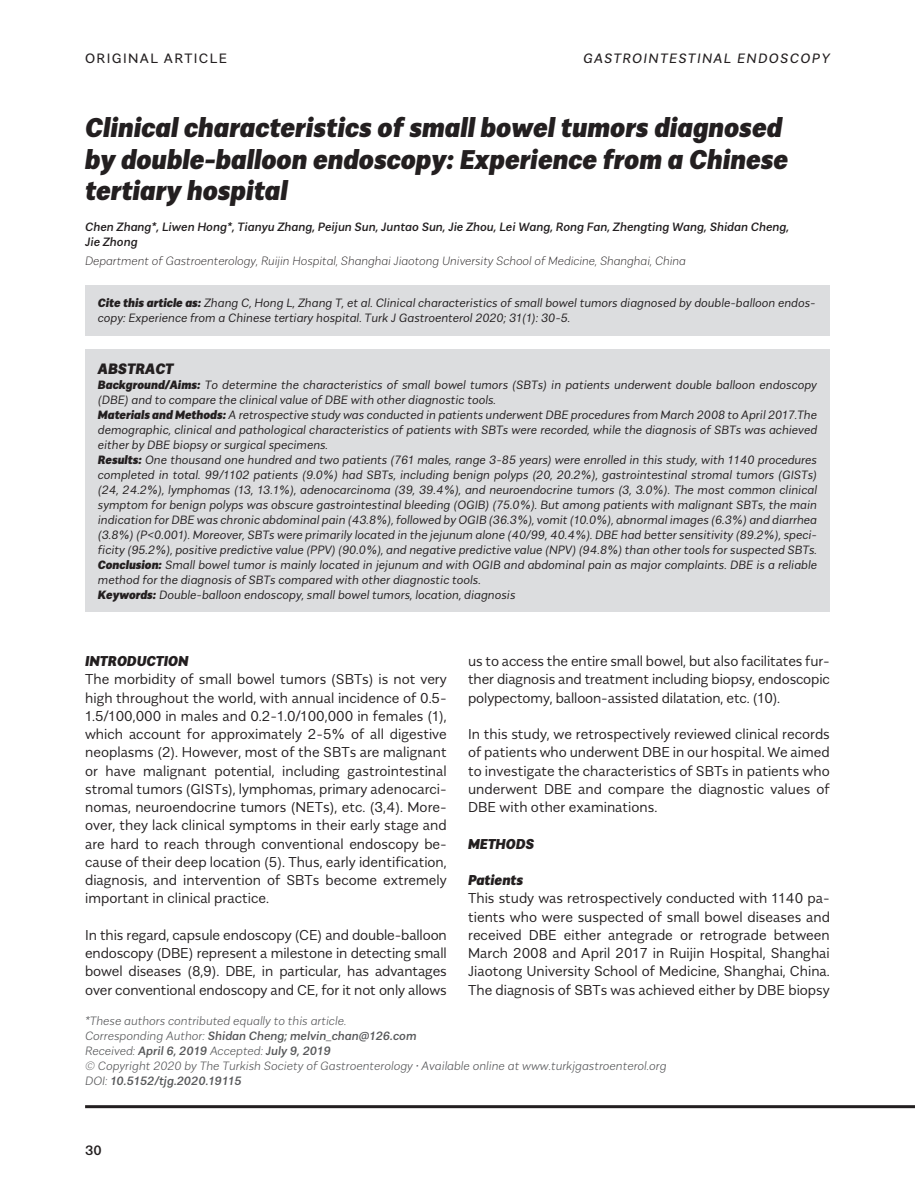
<style>
.page{position:relative;width:915px;height:1191px;background:#fff}
.page>*{position:absolute;margin:0;border:0;box-sizing:border-box;transform-origin:0 0}
.t1{font:italic 900 27px/31.5px "Alergia Normal";color:#231f20}
.t2{font:italic 900 15px "Alergia Normal";color:#231f20}
.t3{font:300 14.25px/18.3px "Alergia Normal";color:#231f20;text-align:justify}
.t4{font:italic 900 14.25px "Alergia Normal";color:#231f20}
.t5{font:italic 13.5px "Alergia Normal";letter-spacing:.1em;color:#231f20}
.t6{font:13.5px "Alergia Normal";letter-spacing:.1em;color:#231f20}
.t7{font:500 13.5px "Alergia Normal";color:#231f20}
.t8{font:italic 300 12px/15px "Alergia Normal";color:#231f20}
.t9{font:italic 200 12px/15px "Alergia Normal";color:#57585a}
.t10{font:italic 500 12px/15px "Alergia Normal";color:#231f20}
.t11{font:italic 300 expanded 12px "Alergia Normal";color:#231f20}
.s1{font-weight:900}
.s2{font-weight:500}
</style>
<div class="page">
<div style="left:85px;top:349px;width:744px;height:263px;background:#dcdddf"></div>
<hr style="left:85px;top:1105px;width:829px;height:3px;background:#231f20">
<div style="left:85px;top:285px;width:744px;height:50px;background:#dcdddf"></div>
<p class="t6" style="left:85px;top:48px;width:143px">ORIGINAL ARTICLE</p>
<p class="t5" style="left:583px;top:48px;width:248px">GASTROINTESTINAL ENDOSCOPY</p>
<h1 class="t1" style="left:85px;top:109px;width:704px">Clinical characteristics of small bowel tumors diagnosed by double-balloon endoscopy: Experience from a Chinese tertiary hospital</h1>
<p class="t10" style="left:85px;top:218px;width:705px">Chen Zhang*, Liwen Hong*, Tianyu Zhang, Peijun Sun, Juntao Sun, Jie Zhou, Lei Wang, Rong Fan, Zhengting Wang, Shidan Cheng,<br>Jie Zhong</p>
<p class="t11" style="left:85px;top:251px;width:602px">Department of Gastroenterology, Ruijin Hospital, Shanghai Jiaotong University School of Medicine, Shanghai, China</p>
<p class="t8" style="left:98px;top:295px;width:719px"><span class="s1">Cite this article as:</span> Zhang C, Hong L, Zhang T, et al. Clinical characteristics of small bowel tumors diagnosed by double-balloon endos&shy;copy: Experience from a Chinese tertiary hospital. Turk J Gastroenterol 2020; 31(1): 30-5.</p>
<p class="t2" style="left:98px;top:357px;width:77px">ABSTRACT</p>
<p class="t8" style="left:98px;top:376px;width:720px"><span class="s1">Background/Aims:</span> To determine the characteristics of small bowel tumors (SBTs) in patients underwent double balloon endoscopy (DBE) and to compare the clinical value of DBE with other diagnostic tools.<br><span class="s1">Materials and Methods:</span> A retrospective study was conducted in patients underwent DBE procedures from March 2008 to April 2017.The demographic, clinical and pathological characteristics of patients with SBTs were recorded, while the diagnosis of SBTs was achieved either by DBE biopsy or surgical specimens.<br><span class="s1">Results:</span> One thousand one hundred and two patients (761 males, range 3-85 years) were enrolled in this study, with 1140 procedures completed in total. 99/1102 patients (9.0%) had SBTs, including benign polyps (20, 20.2%), gastrointestinal stromal tumors (GISTs) (24, 24.2%), lymphomas (13, 13.1%), adenocarcinoma (39, 39.4%), and neuroendocrine tumors (3, 3.0%). The most common clinical symptom for benign polyps was obscure gastrointestinal bleeding (OGIB) (75.0%). But among patients with malignant SBTs, the main indication for DBE was chronic abdominal pain (43.8%), followed by OGIB (36.3%), vomit (10.0%), abnormal images (6.3%) and diarrhea (3.8%) (P&lt;0.001). Moreover, SBTs were primarily located in the jejunum alone (40/99, 40.4%). DBE had better sensitivity (89.2%), speci&shy;ficity (95.2%), positive predictive value (PPV) (90.0%), and negative predictive value (NPV) (94.8%) than other tools for suspected SBTs.<br><span class="s1">Conclusion:</span> Small bowel tumor is mainly located in jejunum and with OGIB and abdominal pain as major complaints. DBE is a reliable method for the diagnosis of SBTs compared with other diagnostic tools.<br><span class="s1">Keywords:</span> Double-balloon endoscopy, small bowel tumors, location, diagnosis</p>
<p class="t4" style="left:85px;top:649px;width:105px">INTRODUCTION</p>
<p class="t3" style="left:85px;top:669px;width:363px">The morbidity of small bowel tumors (SBTs) is not very high throughout the world, with annual incidence of 0.5- 1.5/100,000 in males and 0.2-1.0/100,000 in females (1), which account for approximately 2-5% of all digestive neoplasms (2). However, most of the SBTs are malignant or have malignant potential, including gastrointestinal stromal tumors (GISTs), lymphomas, primary adenocarci&shy;nomas, neuroendocrine tumors (NETs), etc. (3,4). More&shy;over, they lack clinical symptoms in their early stage and are hard to reach through conventional endoscopy be&shy;cause of their deep location (5). Thus, early identification, diagnosis, and intervention of SBTs become extremely important in clinical practice.</p>
<p class="t3" style="left:85px;top:924px;width:363px">In this regard, capsule endoscopy (CE) and double-balloon endoscopy (DBE) represent a milestone in detecting small bowel diseases (8,9). DBE, in particular, has advantages over conventional endoscopy and CE, for it not only allows</p>
<p class="t3" style="left:468px;top:651px;width:363px">us to access the entire small bowel, but also facilitates fur&shy;ther diagnosis and treatment including biopsy, endoscopic polypectomy, balloon-assisted dilatation, etc. (10).</p>
<p class="t3" style="left:468px;top:724px;width:363px">In this study, we retrospectively reviewed clinical records of patients who underwent DBE in our hospital. We aimed to investigate the characteristics of SBTs in patients who underwent DBE and compare the diagnostic values of DBE with other examinations.</p>
<p class="t4" style="left:468px;top:832px;width:68px">METHODS</p>
<p class="t4" style="left:468px;top:868px;width:56px">Patients</p>
<p class="t3" style="left:468px;top:888px;width:363px">This study was retrospectively conducted with 1140 pa&shy;tients who were suspected of small bowel diseases and received DBE either antegrade or retrograde between March 2008 and April 2017 in Ruijin Hospital, Shanghai Jiaotong University School of Medicine, Shanghai, China.<br>The diagnosis of SBTs was achieved either by DBE biopsy</p>
<p class="t9" style="left:85px;top:1012px;width:583px">*These authors contributed equally to this article.<br>Corresponding Author: <span class="s2">Shidan Cheng; melvin_chan@126.com<br></span>Received: <span class="s2">April 6, 2019</span> Accepted: <span class="s2">July 9, 2019<br></span>© Copyright 2020 by The Turkish Society of Gastroenterology • Available online at www.turkjgastroenterol.org DOI: <span class="s2">10.5152/tjg.2020.19115</span></p>
<p class="t7" style="left:85px;top:1139px;width:18px">30</p>
</div>
